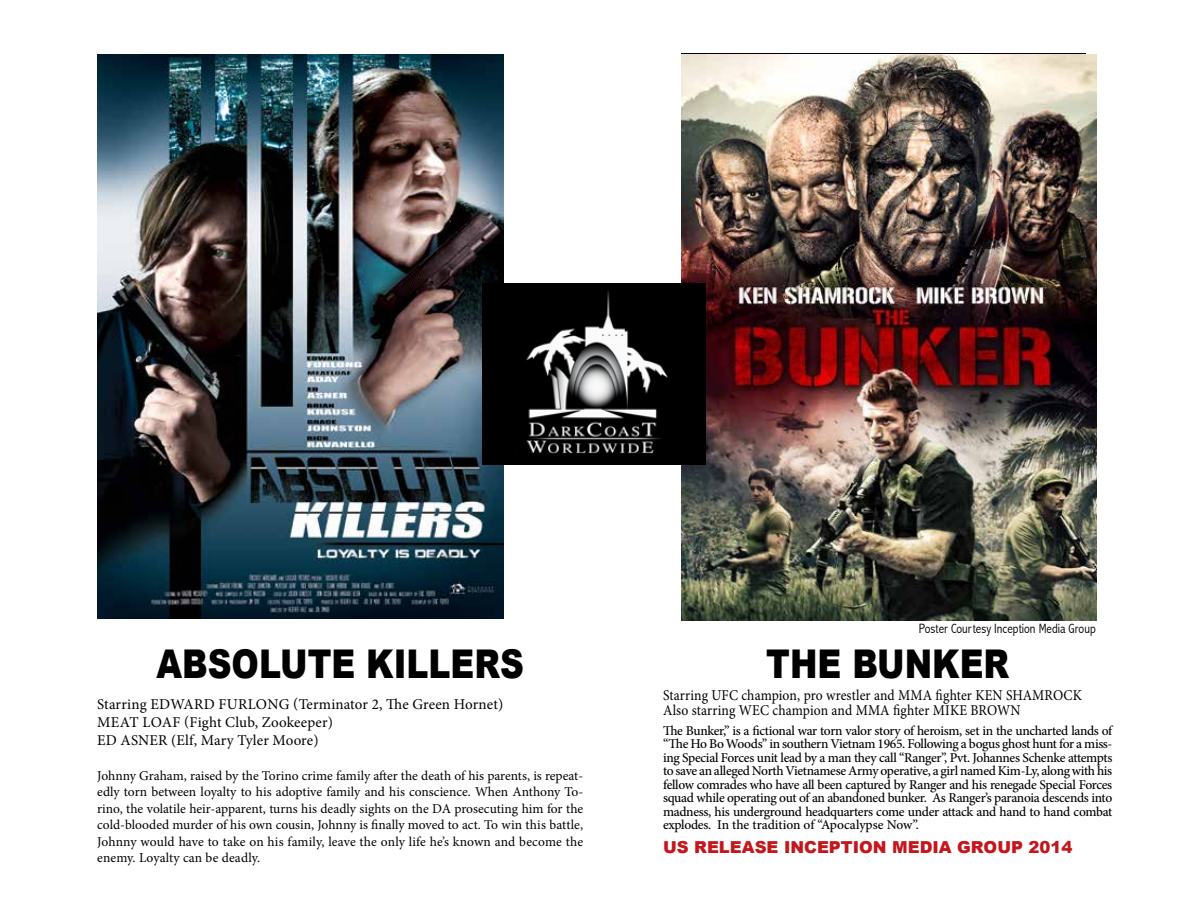
<style>
.page{position:relative;width:1188px;height:918px;background:#fff}
.page>*{position:absolute;margin:0;border:0;box-sizing:border-box;transform-origin:0 0}
.t1{font:900 39.6px "Arial";color:#000;scale:.83 1}
.t2{font:900 16.5px "Arial";color:#c4161c}
.t3{font:15px/18px "Minion Pro";letter-spacing:.01em;color:#000}
.t4{font:15px/15px "Minion Pro";letter-spacing:.01em;color:#000;scale:.91 1}
.t5{font:500 13.5px/13.5px "Minion Pro";letter-spacing:-.015em;color:#000;text-align:justify}
.t6{font:13.5px/16.5px "Minion Pro";letter-spacing:.01em;color:#000;text-align:justify}
.t7{font:300 condensed 13.5px "Abadi";color:#000}
</style>
<div class="page">
<img style="left:682px;top:54px;width:414px;height:567px">
<img style="left:98px;top:54px;width:405px;height:565px">
<img style="left:482px;top:284px;width:224px;height:180px">
<h1 class="t1" style="left:156px;top:635px;width:444px">ABSOLUTE KILLERS</h1>
<p class="t3" style="left:97px;top:696px;width:408px">Starring EDWARD FURLONG (Terminator 2, The Green Hornet)<br>MEAT LOAF (Fight Club, Zookeeper)<br>ED ASNER (Elf, Mary Tyler Moore)</p>
<p class="t6" style="left:97px;top:767px;width:488px">Johnny Graham, raised by the Torino crime family after the death of his parents, is repeat&shy;edly torn between loyalty to his adoptive family and his conscience. When Anthony To&shy;rino, the volatile heir-apparent, turns his deadly sights on the DA prosecuting him for the cold-blooded murder of his own cousin, Johnny is finally moved to act. To win this battle, Johnny would have to take on his family, leave the only life he’s known and become the enemy. Loyalty can be deadly.</p>
<p class="t7" style="left:919px;top:620px;width:178px">Poster Courtesy Inception Media Group</p>
<h1 class="t1" style="left:766px;top:635px;width:294px">THE BUNKER</h1>
<p class="t4" style="left:663px;top:688px;width:462px">Starring UFC champion, pro wrestler and MMA fighter KEN SHAMROCK<br>Also starring WEC champion and MMA fighter MIKE BROWN</p>
<p class="t5" style="left:663px;top:724px;width:451px">The Bunker,” is a fictional war torn valor story of heroism, set in the uncharted lands of “The Ho Bo Woods” in southern Vietnam 1965. Following a bogus ghost hunt for a miss&shy;ing Special Forces unit lead by a man they call “Ranger”, Pvt. Johannes Schenke attempts to save an alleged North Vietnamese Army operative, a girl named Kim-Ly, along with his fellow comrades who have all been captured by Ranger and his renegade Special Forces squad while operating out of an abandoned bunker. As Ranger’s paranoia descends into madness, his underground headquarters come under attack and hand to hand combat explodes. In the tradition of “Apocalypse Now”.</p>
<p class="t2" style="left:663px;top:836px;width:411px">US RELEASE INCEPTION MEDIA GROUP 2014</p>
</div>
